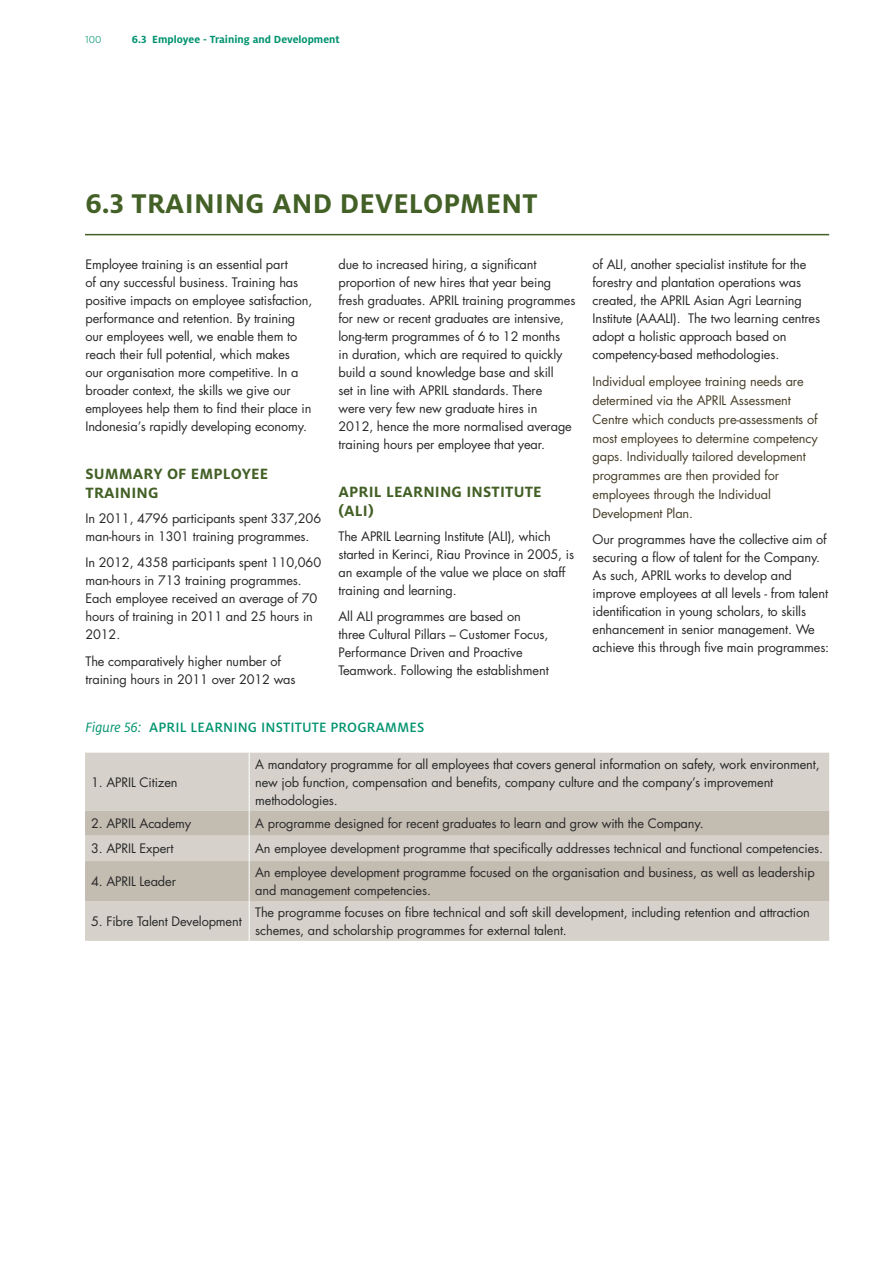
<style>
.page{position:relative;width:893px;height:1263px;background:#fff}
.page>*{position:absolute;margin:0;border:0;box-sizing:border-box;transform-origin:0 0}
.t1{font:700 30px "Milo Pro";letter-spacing:.01em;color:#436026}
.t2{font:700 16.5px/18.8px "Milo Pro";letter-spacing:.01em;color:#436026}
.t3{font:500 15px "Milo Pro";letter-spacing:.01em;color:#00936f}
.t4{font:12.75px/18px "Futura";letter-spacing:-.01em;color:#292829}
.t5{font:12.75px/18.8px "Futura";letter-spacing:-.01em;color:#473e29}
.t6{font:700 11.55px "Milo Pro";color:#00936f}
.t7{font:300 11.25px "Milo Pro";color:#00936f}
.s1{font-weight:400;font-style:italic}
</style>
<div class="page">
<hr style="left:85px;top:234px;width:744px;height:1px;background:#436026">
<div style="left:85px;top:753px;width:744px;height:188px;background:#d6d2cb"></div>
<svg style="left:85px;top:810px;width:744px;height:91px;background:#c7c2b8"></svg>
<hr style="left:249px;top:753px;width:1px;height:57px;background:#fff">
<svg style="left:249px;top:810px;width:1px;height:51px"></svg>
<hr style="left:249px;top:861px;width:1px;height:40px;background:#fff">
<hr style="left:249px;top:901px;width:1px;height:40px;background:#fff">
<p class="t7" style="left:85px;top:33px;width:18px">100</p>
<p class="t6" style="left:132px;top:32px;width:209px">6.3 EMPLOYEE - TRAINING AND DEVELOPMENT</p>
<h1 class="t1" style="left:85px;top:187px;width:454px">6.3 TRAINING AND DEVELOPMENT</h1>
<p class="t4" style="left:85px;top:255px;width:228px">Employee training is an essential part<br>of any successful business. Training has positive impacts on employee satisfaction, performance and retention. By training our employees well, we enable them to reach their full potential, which makes<br>our organisation more competitive. In a broader context, the skills we give our employees help them to find their place in Indonesia’s rapidly developing economy.</p>
<p class="t2" style="left:86px;top:465px;width:184px">SUMMARY OF EMPLOYEE<br>TRAINING</p>
<p class="t4" style="left:85px;top:509px;width:237px">In 2011, 4796 participants spent 337,206 man-hours in 1301 training programmes.</p>
<p class="t4" style="left:85px;top:554px;width:237px">In 2012, 4358 participants spent 110,060 man-hours in 713 training programmes.<br>Each employee received an average of 70 hours of training in 2011 and 25 hours in<br>2012.</p>
<p class="t4" style="left:85px;top:652px;width:212px">The comparatively higher number of training hours in 2011 over 2012 was</p>
<p class="t4" style="left:338px;top:255px;width:239px">due to increased hiring, a significant proportion of new hires that year being fresh graduates. APRIL training programmes for new or recent graduates are intensive, long-term programmes of 6 to 12 months<br>in duration, which are required to quickly build a sound knowledge base and skill<br>set in line with APRIL standards. There<br>were very few new graduate hires in<br>2012, hence the more normalised average training hours per employee that year.</p>
<p class="t2" style="left:338px;top:483px;width:205px">APRIL LEARNING I NSTITUTE (ALI )</p>
<p class="t4" style="left:338px;top:527px;width:237px">The APRIL Learning Institute (ALI), which started in Kerinci, Riau Province in 2005, is an example of the value we place on staff training and learning.</p>
<p class="t4" style="left:338px;top:608px;width:212px">All ALI programmes are based on three Cultural Pillars – Customer Focus, Performance Driven and Proactive Teamwork. Following the establishment</p>
<p class="t3" style="left:85px;top:719px;width:218px"><span class="s1">Figure 56:</span> APRIL LEARN ING INSTITUTE</p>
<p class="t3" style="left:330px;top:719px;width:77px">PROG RAMmES</p>
<p class="t4" style="left:593px;top:255px;width:229px">of ALI, another specialist institute for the forestry and plantation operations was created, the APRIL Asian Agri Learning Institute (AAALI). The two learning centres adopt a holistic approach based on competency-based methodologies.</p>
<p class="t5" style="left:593px;top:372px;width:227px">Individual employee training needs are determined via the APRIL Assessment Centre which conducts pre-assessments of most employees to determine competency gaps. Individually tailored development programmes are then provided for employees through the Individual Development Plan.</p>
<p class="t4" style="left:593px;top:530px;width:238px">Our programmes have the collective aim of securing a flow of talent for the Company.<br>As such, APRIL works to develop and improve employees at all levels - from talent identification in young scholars, to skills enhancement in senior management. We achieve this through five main programmes:</p>
<p class="t4" style="left:91px;top:773px;width:88px">1. APRIL Citizen</p>
<p class="t4" style="left:255px;top:755px;width:566px">A mandatory programme for all employees that covers general information on safety, work environment, new job function, compensation and benefits, company culture and the company’s improvement methodologies.</p>
<p class="t4" style="left:91px;top:814px;width:102px">2. APRIL Academy</p>
<p class="t4" style="left:255px;top:814px;width:450px">A programme designed for recent graduates to learn and grow with the Company.</p>
<p class="t4" style="left:91px;top:840px;width:84px">3. APRIL Expert</p>
<p class="t4" style="left:255px;top:840px;width:569px">An employee development programme that specifically addresses technical and functional competencies.</p>
<p class="t4" style="left:91px;top:872px;width:86px">4. APRIL Leader</p>
<p class="t4" style="left:255px;top:863px;width:561px">An employee development programme focused on the organisation and business, as well as leadership and management competencies.</p>
<p class="t4" style="left:91px;top:912px;width:152px">5. Fibre Talent Development</p>
<p class="t4" style="left:255px;top:903px;width:556px">The programme focuses on fibre technical and soft skill development, including retention and attraction schemes, and scholarship programmes for external talent.</p>
</div>
